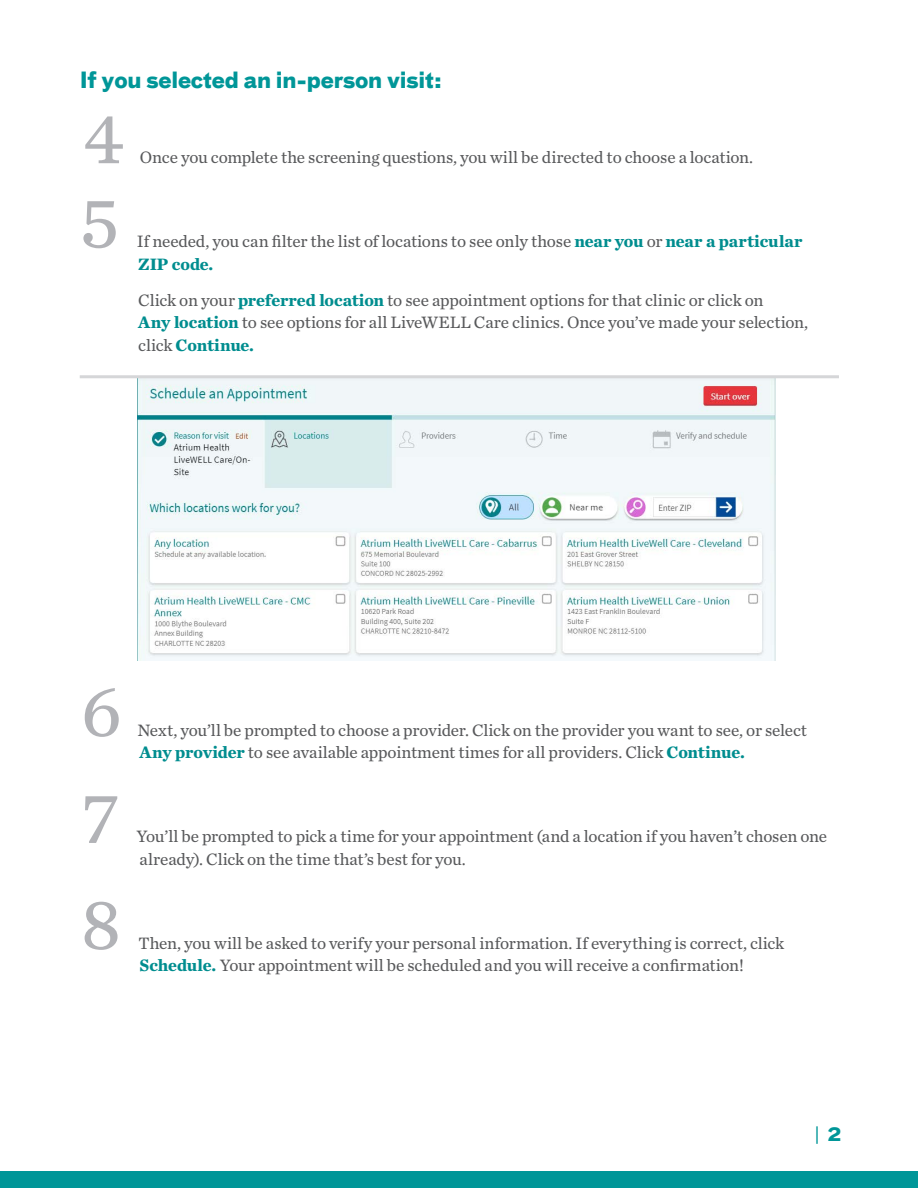
<style>
.page{position:relative;width:918px;height:1188px;background:#fff}
.page>*{position:absolute;margin:0;border:0;box-sizing:border-box;transform-origin:0 0}
.t1{font:75px "Chronicle Text G2";color:#b2b3b7}
.t2{font:700 21.75px "Bau Pro";letter-spacing:-.01em;color:#009698}
.t3{font:18px "Bau Pro";color:#009698}
.t4{font:17.25px/22.5px "Chronicle Text G2";letter-spacing:-.005em;color:#58595b}
.t5{font:700 17.25px "Chronicle Text G2";letter-spacing:-.005em;color:#008d8f}
.s1{font-weight:700;color:#008d8f}
.s2{font-weight:700}
</style>
<div class="page">
<div style="left:0;top:1172px;width:918px;height:16px;background:#009698"></div>
<img style="left:138px;top:378px;width:638px;height:282px">
<hr style="left:80px;top:375px;width:759px;height:3px;background:#d5d6d8">
<p class="t2" style="left:80px;top:61px;width:364px">If you selected an in-person visit:</p>
<p class="t1" style="left:83px;top:82px;width:43px">4</p>
<p class="t4" style="left:140px;top:145px;width:615px">Once you complete the screening questions, you will be directed to choose a location.</p>
<p class="t1" style="left:80px;top:166px;width:41px">5</p>
<p class="t4" style="left:137px;top:229px;width:667px">If needed, you can filter the list of locations to see only those <span class="s1">near you</span> or <span class="s1">near a particular</span></p>
<p class="t5" style="left:138px;top:250px;width:77px">ZIP code.</p>
<p class="t4" style="left:138px;top:288px;width:627px">Click on your <span class="s1">preferred location</span> to see appointment options for that clinic or click on</p>
<p class="t4" style="left:138px;top:310px;width:671px"><span class="s1">Any location</span> to see options for all LiveWELL Care clinics. Once you’ve made your selection, click <span class="s1">Continue.</span></p>
<p class="t1" style="left:81px;top:654px;width:42px">6</p>
<p class="t1" style="left:81px;top:761px;width:39px">7</p>
<p class="t1" style="left:81px;top:867px;width:41px">8</p>
<p class="t4" style="left:137px;top:718px;width:671px">Next, you’ll be prompted to choose a provider. Click on the provider you want to see, or select</p>
<p class="t4" style="left:140px;top:740px;width:607px"><span class="s1">Any provider</span> to see available appointment times for all providers. Click <span class="s1">Continue.</span></p>
<p class="t4" style="left:137px;top:824px;width:692px">You’ll be prompted to pick a time for your appointment (and a location if you haven’t chosen one</p>
<p class="t4" style="left:140px;top:847px;width:328px">already). Click on the time that’s best for you.</p>
<p class="t4" style="left:138px;top:931px;width:647px">Then, you will be asked to verify your personal information. If everything is correct, click</p>
<p class="t4" style="left:140px;top:953px;width:606px"><span class="s1">Schedule.</span> Your appointment will be scheduled and you will receive a confirmation!</p>
<p class="t3" style="left:815px;top:1122px;width:28px">| <span class="s2">2</span></p>
</div>
